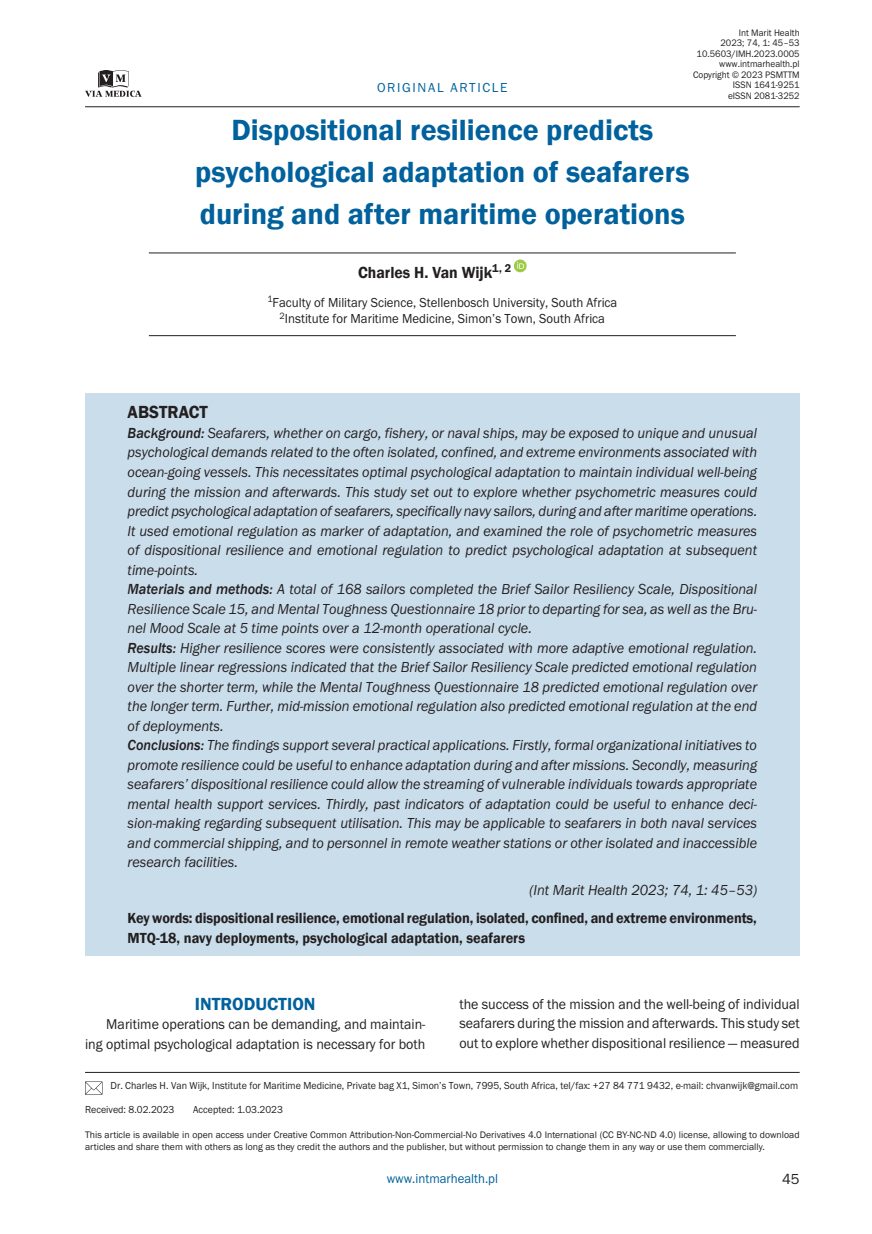
<style>
.page{position:relative;width:872px;height:1234px;background:#fff}
.page>*{position:absolute;margin:0;border:0;box-sizing:border-box;transform-origin:0 0}
._02_Tytul{font:600 30px/42px "Franklin Gothic";color:#00619c;text-align:center}
._12_Srodtytul_1{font:600 18px "Franklin Gothic";color:#00619c}
._06_Streszczenie_tyt{font:600 18px "Franklin Gothic";color:#231f20;scale:.95 1}
._03_Autor{font:600 16.5px "Franklin Gothic";color:#231f20;scale:.95 1}
._06_Streszczenie_tek{font:italic 15px/19.5px "Franklin Got Itc TEE";color:#231f20;text-align:justify;scale:.95 1}
._06_Streszczenie_slo{font:600 15px/19.5px "Franklin Gothic";letter-spacing:-.005em;color:#231f20;scale:.95 1}
._06_Streszczenie_slo-2{font:italic 15px "Franklin Got Itc TEE";color:#231f20;scale:.95 1}
.t1{font:15px "Franklin Got Itc TEE";color:#231f20}
._08_Tekst{font:14.7px/19.5px "Franklin Got Itc TEE";color:#231f20;text-align:right;scale:.95 1}
._03_Afiliacje{font:13.5px/16.2px "Franklin Got Itc TEE";color:#231f20;text-align:center;scale:.95 1}
._01_Rodzaj_artykulu{font:13.5px "Franklin Got Itc TEE";color:#00619c;scale:.95 1}
._01_Rodzaj_artykulu-2{font:13.5px "Franklin Got Itc TEE";letter-spacing:.12em;color:#00619c}
._05_Adres_koresponde{font:10.5px "Franklin Got Itc TEE";color:#231f20;scale:.95 1}
.OA{font:9.75px/11.7px "Franklin Gothic";color:#231f20}
.t2{font:9.75px/10.5px "Franklin Got Itc TEE";color:#231f20;text-align:right;scale:.95 1}
.s1{font-family:"Franklin Gothic";font-weight:500}
</style>
<div class="page">
<hr style="left:85px;top:1071px;width:714px;height:1px;background:#231f20">
<hr style="left:149px;top:252px;width:587px;height:1px;background:#231f20">
<hr style="left:149px;top:335px;width:587px;height:1px;background:#231f20">
<svg style="left:514px;top:259px;width:12px;height:13px"></svg>
<svg style="left:517px;top:262px;width:7px;height:7px"></svg>
<div style="left:85px;top:393px;width:714px;height:562px;background:#caddeb"></div>
<svg style="left:85px;top:1081px;width:17px;height:13px"></svg>
<hr style="left:85px;top:106px;width:714px;height:1px;background:#231f20">
<svg style="left:85px;top:70px;width:57px;height:27px"></svg>
<p class="_01_Rodzaj_artykulu-2" style="left:377px;top:80px;width:132px">ORIGINAL ARTICLE</p>
<p class="t2" style="left:693px;top:27px;width:114px">Int Marit Health<br>2023; 74, 1: 45–53<br>10.5603/IMH.2023.0005 www.intmarhealth.pl<br>Copyright © 2023 PSMTTM<br>ISSN 1641-9251<br>eISSN 2081-3252</p>
<p class="_02_Tytul" style="left:195px;top:109px;width:496px">Dispositional resilience predicts psychological adaptation of seafarers during and after maritime operations</p>
<p class="_03_Autor" style="left:358px;top:262px;width:162px">Charles H. Van Wijk<sup>1,</sup> <sup>2</sup></p>
<p class="_03_Afiliacje" style="left:267px;top:294px;width:370px"><sup>1</sup>Faculty of Military Science, Stellenbosch University, South Africa<br><sup>2</sup>Institute for Maritime Medicine, Simon’s Town, South Africa</p>
<p class="_06_Streszczenie_tyt" style="left:128px;top:401px;width:86px">ABSTRACT</p>
<p class="_06_Streszczenie_tek" style="left:128px;top:423px;width:664px"><span class="s1">Background:</span> Seafarers, whether on cargo, fishery, or naval ships, may be exposed to unique and unusual psychological demands related to the often isolated, confined, and extreme environments associated with ocean-going vessels. This necessitates optimal psychological adaptation to maintain individual well-being during the mission and afterwards. This study set out to explore whether psychometric measures could predict psychological adaptation of seafarers, specifically navy sailors, during and after maritime operations.<br>It used emotional regulation as marker of adaptation, and examined the role of psychometric measures of dispositional resilience and emotional regulation to predict psychological adaptation at subsequent time-points.</p>
<p class="_06_Streszczenie_tek" style="left:128px;top:579px;width:664px"><span class="s1">Materials and methods:</span> A total of 168 sailors completed the Brief Sailor Resiliency Scale, Dispositional Resilience Scale 15, and Mental Toughness Questionnaire 18 prior to departing for sea, as well as the Bru&shy;nel Mood Scale at 5 time points over a 12-month operational cycle.</p>
<p class="_06_Streszczenie_tek" style="left:128px;top:638px;width:664px"><span class="s1">Results:</span> Higher resilience scores were consistently associated with more adaptive emotional regulation.<br>Multiple linear regressions indicated that the Brief Sailor Resiliency Scale predicted emotional regulation over the shorter term, while the Mental Toughness Questionnaire 18 predicted emotional regulation over the longer term. Further, mid-mission emotional regulation also predicted emotional regulation at the end of deployments.</p>
<p class="_06_Streszczenie_tek" style="left:128px;top:735px;width:664px"><span class="s1">Conclusions:</span> The findings support several practical applications. Firstly, formal organizational initiatives to promote resilience could be useful to enhance adaptation during and after missions. Secondly, measuring seafarers’ dispositional resilience could allow the streaming of vulnerable individuals towards appropriate mental health support services. Thirdly, past indicators of adaptation could be useful to enhance deci&shy;sion-making regarding subsequent utilisation. This may be applicable to seafarers in both naval services and commercial shipping, and to personnel in remote weather stations or other isolated and inaccessible research facilities.</p>
<p class="_06_Streszczenie_slo-2" style="left:529px;top:881px;width:241px">(Int Marit Health 2023; 74, 1: 45–53)</p>
<p class="_06_Streszczenie_slo" style="left:128px;top:908px;width:664px">Key words: dispositional resilience, emotional regulation, isolated, confined, and extreme environments,<br>MTQ-18, navy deployments, psychological adaptation, seafarers</p>
<p class="_12_Srodtytul_1" style="left:195px;top:992px;width:122px">INTRODUCTION</p>
<p class="_08_Tekst" style="left:85px;top:1014px;width:360px">Maritime operations can be demanding, and maintain&shy;ing optimal psychological adaptation is necessary for both</p>
<p class="_08_Tekst" style="left:459px;top:994px;width:360px;text-align:justify">the success of the mission and the well-being of individual seafarers during the mission and afterwards. This study set out to explore whether dispositional resilience — measured</p>
<p class="_05_Adres_koresponde" style="left:111px;top:1079px;width:725px">Dr. Charles H. Van Wijk, Institute for Maritime Medicine, Private bag X1, Simon’s Town, 7995, South Africa, tel/fax: +27 84 771 9432, e-mail: chvanwijk@gmail.com</p>
<p class="_05_Adres_koresponde" style="left:85px;top:1102px;width:96px">Received: 8.02.2023</p>
<p class="_05_Adres_koresponde" style="left:193px;top:1102px;width:96px">Accepted: 1.03.2023</p>
<p class="OA" style="left:85px;top:1128px;width:716px">This article is available in open access under Creative Common Attribution-Non-Commercial-No Derivatives 4.0 International (CC BY-NC-ND 4.0) license, allowing to download articles and share them with others as long as they credit the authors and the publisher, but without permission to change them in any way or use them commercially.</p>
<p class="_01_Rodzaj_artykulu" style="left:387px;top:1170px;width:119px">www.intmarhealth.pl</p>
<p class="t1" style="left:782px;top:1170px;width:19px">45</p>
</div>
